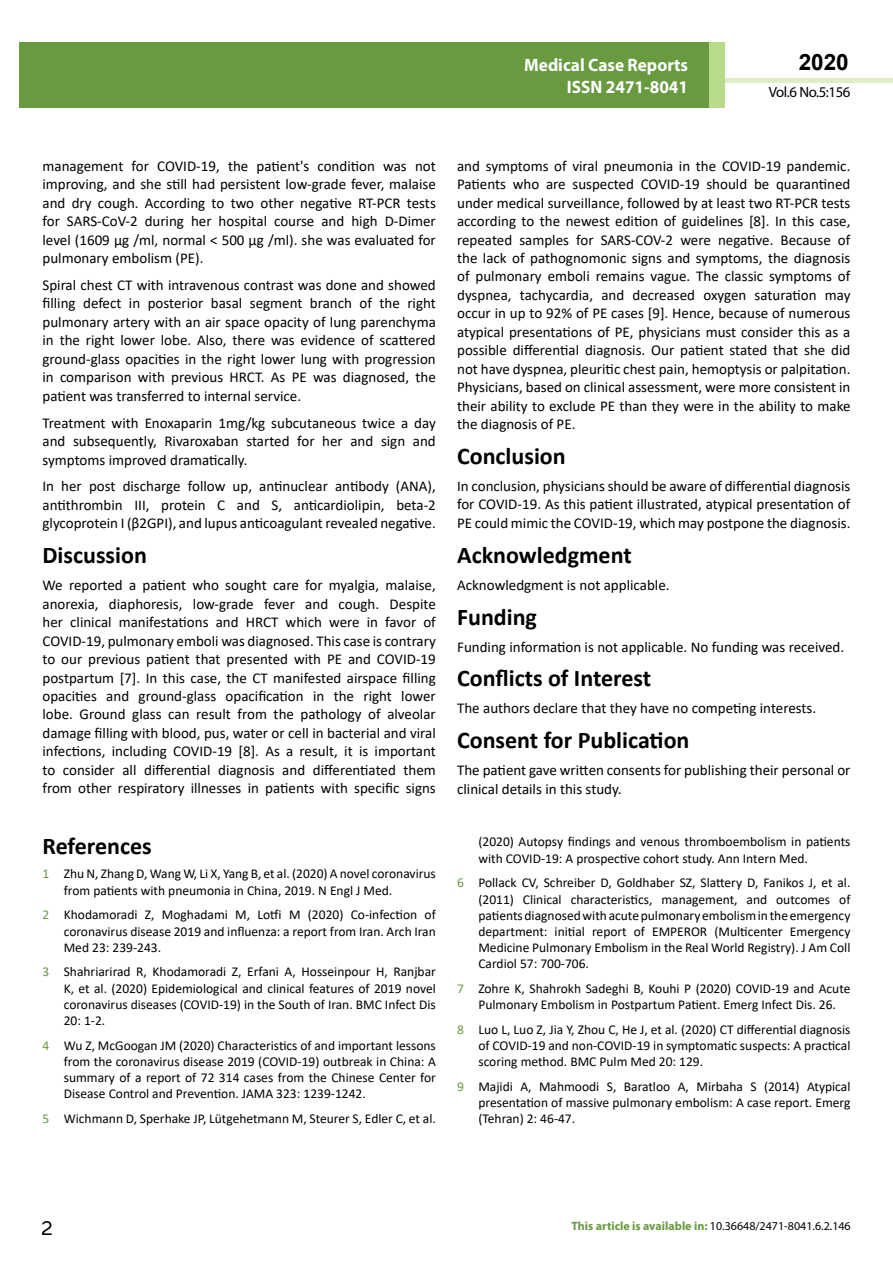
<style>
.page{position:relative;width:893px;height:1263px;background:#fff}
.page>*{position:absolute;margin:0;border:0;box-sizing:border-box;transform-origin:0 0}
.t1{font:25.5px "Tunga";color:#000}
.t2{font:700 24px "Calibri";color:#000}
.t3{font:700 22.5px "Arial";color:#000}
.t4{font:700 18px/21.6px "Myriad Pro";color:#fff;text-align:right;scale:.96 1}
.t5{font:15px/18.5px "Calibri";color:#000;text-align:justify}
.t6{font:14.85px "Myriad Pro";letter-spacing:-.03em;color:#000}
.t7{font:13.5px/16.2px "Calibri";color:#000;text-align:justify}
.t8{font:12px "Myriad Pro";color:#000}
.s1{color:#689a40}
.s2{font-weight:700;color:#689a40}
</style>
<div class="page">
<hr style="left:725px;top:78px;width:168px;height:4px;background:#e1eec5">
<div style="left:19px;top:42px;width:690px;height:66px;background:#689a40"></div>
<div style="left:709px;top:42px;width:16px;height:66px;background:#b9da89"></div>
<p class="t4" style="left:524px;top:54px;width:172px">Medical Case Reports<br>ISSN 2471-8041</p>
<p class="t4" style="left:517px;top:53px;width:198px">ARCHIVOS DE MEDICINA<br>ISSN 1698-9465</p>
<h3 class="t3" style="left:799px;top:46px;width:52px">2020</h3>
<p class="t6" style="left:769px;top:83px;width:83px">Vol.6 No.5:156</p>
<p class="t5" style="left:43px;top:156px;width:395px">management for COVID-19, the patient's condition was not improving, and she still had persistent low-grade fever, malaise and dry cough. According to two other negative RT-PCR tests for SARS-CoV-2 during her hospital course and high D-Dimer level (1609 µg /ml, normal &lt; 500 µg /ml). she was evaluated for pulmonary embolism (PE).</p>
<p class="t5" style="left:43px;top:275px;width:395px">Spiral chest CT with intravenous contrast was done and showed filling defect in posterior basal segment branch of the right pulmonary artery with an air space opacity of lung parenchyma in the right lower lobe. Also, there was evidence of scattered ground-glass opacities in the right lower lung with progression in comparison with previous HRCT. As PE was diagnosed, the patient was transferred to internal service.</p>
<p class="t5" style="left:43px;top:413px;width:395px">Treatment with Enoxaparin 1mg/kg subcutaneous twice a day and subsequently, Rivaroxaban started for her and sign and symptoms improved dramatically.</p>
<p class="t5" style="left:43px;top:477px;width:395px">In her post discharge follow up, antinuclear antibody (ANA), antithrombin III, protein C and S, anticardiolipin, beta-2 glycoprotein I (β2GPI), and lupus anticoagulant revealed negative.</p>
<h2 class="t2" style="left:43px;top:538px;width:106px">Discussion</h2>
<p class="t5" style="left:43px;top:576px;width:395px">We reported a patient who sought care for myalgia, malaise, anorexia, diaphoresis, low-grade fever and cough. Despite her clinical manifestations and HRCT which were in favor of COVID-19, pulmonary emboli was diagnosed. This case is contrary to our previous patient that presented with PE and COVID-19 postpartum [7]. In this case, the CT manifested airspace filling opacities and ground-glass opacification in the right lower lobe. Ground glass can result from the pathology of alveolar damage filling with blood, pus, water or cell in bacterial and viral infections, including COVID-19 [8]. As a result, it is important to consider all differential diagnosis and differentiated them from other respiratory illnesses in patients with specific signs</p>
<h2 class="t2" style="left:43px;top:829px;width:111px">References</h2>
<p class="t7" style="left:64px;top:865px;width:374px;text-indent:-21px"><span class="s1">1</span> Zhu N, Zhang D, Wang W, Li X, Yang B, et al. (2020) A novel coronavirus from patients with pneumonia in China, 2019. N Engl J Med.</p>
<p class="t7" style="left:64px;top:906px;width:374px;text-indent:-21px"><span class="s1">2</span> Khodamoradi Z, Moghadami M, Lotfi M (2020) Co-infection of coronavirus disease 2019 and influenza: a report from Iran. Arch Iran Med 23: 239-243.</p>
<p class="t7" style="left:64px;top:963px;width:374px;text-indent:-21px"><span class="s1">3</span> Shahriarirad R, Khodamoradi Z, Erfani A, Hosseinpour H, Ranjbar K, et al. (2020) Epidemiological and clinical features of 2019 novel coronavirus diseases (COVID-19) in the South of Iran. BMC Infect Dis 20: 1-2.</p>
<p class="t7" style="left:64px;top:1037px;width:374px;text-indent:-21px"><span class="s1">4</span> Wu Z, McGoogan JM (2020) Characteristics of and important lessons from the coronavirus disease 2019 (COVID-19) outbreak in China: A summary of a report of 72 314 cases from the Chinese Center for Disease Control and Prevention. JAMA 323: 1239-1242.</p>
<p class="t7" style="left:43px;top:1110px;width:395px"><span class="s1">5</span> Wichmann D, Sperhake JP, Lütgehetmann M, Steurer S, Edler C, et al.</p>
<p class="t5" style="left:457px;top:156px;width:395px">and symptoms of viral pneumonia in the COVID-19 pandemic.<br>Patients who are suspected COVID-19 should be quarantined under medical surveillance, followed by at least two RT-PCR tests according to the newest edition of guidelines [8]. In this case, repeated samples for SARS-COV-2 were negative. Because of the lack of pathognomonic signs and symptoms, the diagnosis of pulmonary emboli remains vague. The classic symptoms of dyspnea, tachycardia, and decreased oxygen saturation may occur in up to 92% of PE cases [9]. Hence, because of numerous atypical presentations of PE, physicians must consider this as a possible differential diagnosis. Our patient stated that she did not have dyspnea, pleuritic chest pain, hemoptysis or palpitation.<br>Physicians, based on clinical assessment, were more consistent in their ability to exclude PE than they were in the ability to make the diagnosis of PE.</p>
<h2 class="t2" style="left:457px;top:439px;width:110px">Conclusion</h2>
<p class="t5" style="left:457px;top:476px;width:395px">In conclusion, physicians should be aware of differential diagnosis for COVID-19. As this patient illustrated, atypical presentation of PE could mimic the COVID-19, which may postpone the diagnosis.</p>
<h2 class="t2" style="left:457px;top:538px;width:176px">Acknowledgment</h2>
<p class="t5" style="left:457px;top:575px;width:214px">Acknowledgment is not applicable.</p>
<h2 class="t2" style="left:457px;top:600px;width:81px">Funding</h2>
<p class="t5" style="left:457px;top:637px;width:389px">Funding information is not applicable. No funding was received.</p>
<h2 class="t2" style="left:457px;top:661px;width:195px">Conflicts of Interest</h2>
<p class="t5" style="left:457px;top:699px;width:361px">The authors declare that they have no competing interests.</p>
<h2 class="t2" style="left:457px;top:723px;width:234px">Consent for Publication</h2>
<p class="t5" style="left:457px;top:761px;width:395px">The patient gave written consents for publishing their personal or clinical details in this study.</p>
<p class="t7" style="left:478px;top:833px;width:374px">(2020) Autopsy findings and venous thromboembolism in patients with COVID-19: A prospective cohort study. Ann Intern Med.</p>
<p class="t7" style="left:478px;top:874px;width:374px;text-indent:-21px"><span class="s1">6</span> Pollack CV, Schreiber D, Goldhaber SZ, Slattery D, Fanikos J, et al. (2011) Clinical characteristics, management, and outcomes of patients diagnosed with acute pulmonary embolism in the emergency department: initial report of EMPEROR (Multicenter Emergency Medicine Pulmonary Embolism in the Real World Registry). J Am Coll Cardiol 57: 700-706.</p>
<p class="t7" style="left:457px;top:980px;width:395px;text-align:center"><span class="s1">7</span> Zohre K, Shahrokh Sadeghi B, Kouhi P (2020) COVID-19 and Acute<br>Pulmonary Embolism in Postpartum Patient. Emerg Infect Dis. 26.</p>
<p class="t7" style="left:478px;top:1021px;width:374px;text-indent:-21px"><span class="s1">8</span> Luo L, Luo Z, Jia Y, Zhou C, He J, et al. (2020) CT differential diagnosis of COVID-19 and non-COVID-19 in symptomatic suspects: A practical scoring method. BMC Pulm Med 20: 129.</p>
<p class="t7" style="left:478px;top:1078px;width:374px;text-indent:-21px"><span class="s1">9</span> Majidi A, Mahmoodi S, Baratloo A, Mirbaha S (2014) Atypical presentation of massive pulmonary embolism: A case report. Emerg (Tehran) 2: 46-47.</p>
<h1 class="t1" style="left:41px;top:1211px;width:13px">2</h1>
<p class="t8" style="left:571px;top:1218px;width:281px"><span class="s2">This article is available in:</span> 10.36648/2471-8041.6.2.146</p>
</div>
